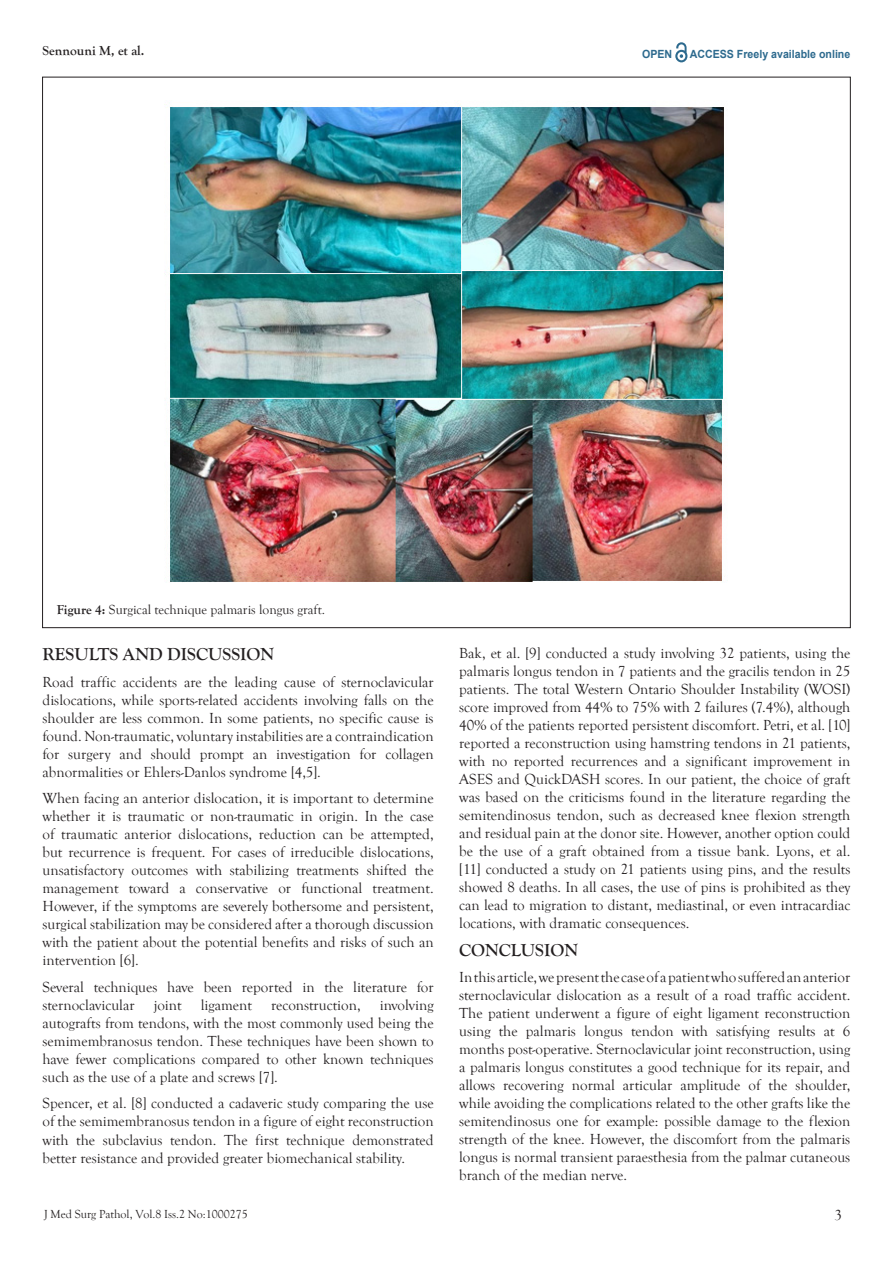
<style>
.page{position:relative;width:893px;height:1263px;background:#fff}
.page>*{position:absolute;margin:0;border:0;box-sizing:border-box;transform-origin:0 0}
.t1{font:700 18px "Goudy Old Style T";color:#231f20}
.t2{font:15px/18px "Goudy Old Style T";color:#231f20;text-align:justify}
.t3{font:13.5px "Goudy Old Style T";color:#231f20}
.t4{font:700 13.5px "Goudy Old Style T";color:#231f20}
.t5{font:12px "Goudy Old Style T";color:#231f20}
.t6{font:700 11.25px "Arial";color:#2d6a8e;scale:.94 1}
.s1{font-weight:700}
</style>
<div class="page">
<svg style="left:675px;top:43px;width:12px;height:19px"></svg>
<img style="left:165px;top:100px;width:562px;height:483px">
<p class="t4" style="left:43px;top:43px;width:103px">Sennouni M, et al.</p>
<p class="t6" style="left:642px;top:47px;width:34px">OPEN</p>
<p class="t6" style="left:690px;top:46px;width:172px">ACCESS Freely available online</p>
<p class="t3" style="left:57px;top:602px;width:270px"><span class="s1">Figure 4:</span> Surgical technique palmaris longus graft.</p>
<p class="t1" style="left:43px;top:644px;width:233px">RESULTS AND DISCUSSION</p>
<p class="t2" style="left:43px;top:673px;width:393px">Road traffic accidents are the leading cause of sternoclavicular dislocations, while sports-related accidents involving falls on the shoulder are less common. In some patients, no specific cause is found. Non-traumatic, voluntary instabilities are a contraindication for surgery and should prompt an investigation for collagen abnormalities or Ehlers-Danlos syndrome [4,5].</p>
<p class="t2" style="left:43px;top:790px;width:393px">When facing an anterior dislocation, it is important to determine whether it is traumatic or non-traumatic in origin. In the case of traumatic anterior dislocations, reduction can be attempted, but recurrence is frequent. For cases of irreducible dislocations, unsatisfactory outcomes with stabilizing treatments shifted the management toward a conservative or functional treatment.<br>However, if the symptoms are severely bothersome and persistent, surgical stabilization may be considered after a thorough discussion with the patient about the potential benefits and risks of such an intervention [6].</p>
<p class="t2" style="left:43px;top:978px;width:393px">Several techniques have been reported in the literature for sternoclavicular</p>
<p class="t2" style="left:43px;top:996px;width:393px;text-indent:337px">involving autografts from tendons, with the most commonly used being the semimembranosus tendon. These techniques have been shown to have fewer complications compared to other known techniques such as the use of a plate and screws [7].</p>
<p class="t2" style="left:43px;top:1095px;width:393px">Spencer, et al. [8] conducted a cadaveric study comparing the use of the semimembranosus tendon in a figure of eight reconstruction with the subclavius tendon. The first technique demonstrated better resistance and provided greater biomechanical stability.</p>
<p class="t2" style="left:154px;top:996px;width:29px">joint</p>
<p class="t2" style="left:201px;top:996px;width:53px">ligament</p>
<p class="t2" style="left:271px;top:996px;width:91px">reconstruction,</p>
<p class="t5" style="left:44px;top:1207px;width:204px">J Med Surg Pathol, Vol.8 Iss.2 No:1000275</p>
<p class="t2" style="left:459px;top:644px;width:393px">Bak, et al. [9] conducted a study involving 32 patients, using the palmaris longus tendon in 7 patients and the gracilis tendon in 25 patients. The total Western Ontario Shoulder Instability (WOSI) score improved from 44% to 75% with 2 failures (7.4%), although 40% of the patients reported persistent discomfort. Petri, et al. [10] reported a reconstruction using hamstring tendons in 21 patients, with no reported recurrences and a significant improvement in ASES and QuickDASH scores. In our patient, the choice of graft was based on the criticisms found in the literature regarding the semitendinosus tendon, such as decreased knee flexion strength and residual pain at the donor site. However, another option could be the use of a graft obtained from a tissue bank. Lyons, et al. [11] conducted a study on 21 patients using pins, and the results showed 8 deaths. In all cases, the use of pins is prohibited as they can lead to migration to distant, mediastinal, or even intracardiac locations, with dramatic consequences.</p>
<p class="t1" style="left:459px;top:940px;width:120px">CONCLUSION</p>
<p class="t2" style="left:459px;top:969px;width:393px">In this article, we present the case of a patient who suffered an anterior sternoclavicular dislocation as a result of a road traffic accident.<br>The patient underwent a figure of eight ligament reconstruction using the palmaris longus tendon with satisfying results at 6 months post-operative. Sternoclavicular joint reconstruction, using a palmaris longus constitutes a good technique for its repair, and allows recovering normal articular amplitude of the shoulder, while avoiding the complications related to the other grafts like the semitendinosus one for example: possible damage to the flexion strength of the knee. However, the discomfort from the palmaris longus is normal transient paraesthesia from the palmar cutaneous branch of the median nerve.</p>
<p class="t2" style="left:834px;top:1207px;width:9px">3</p>
</div>
